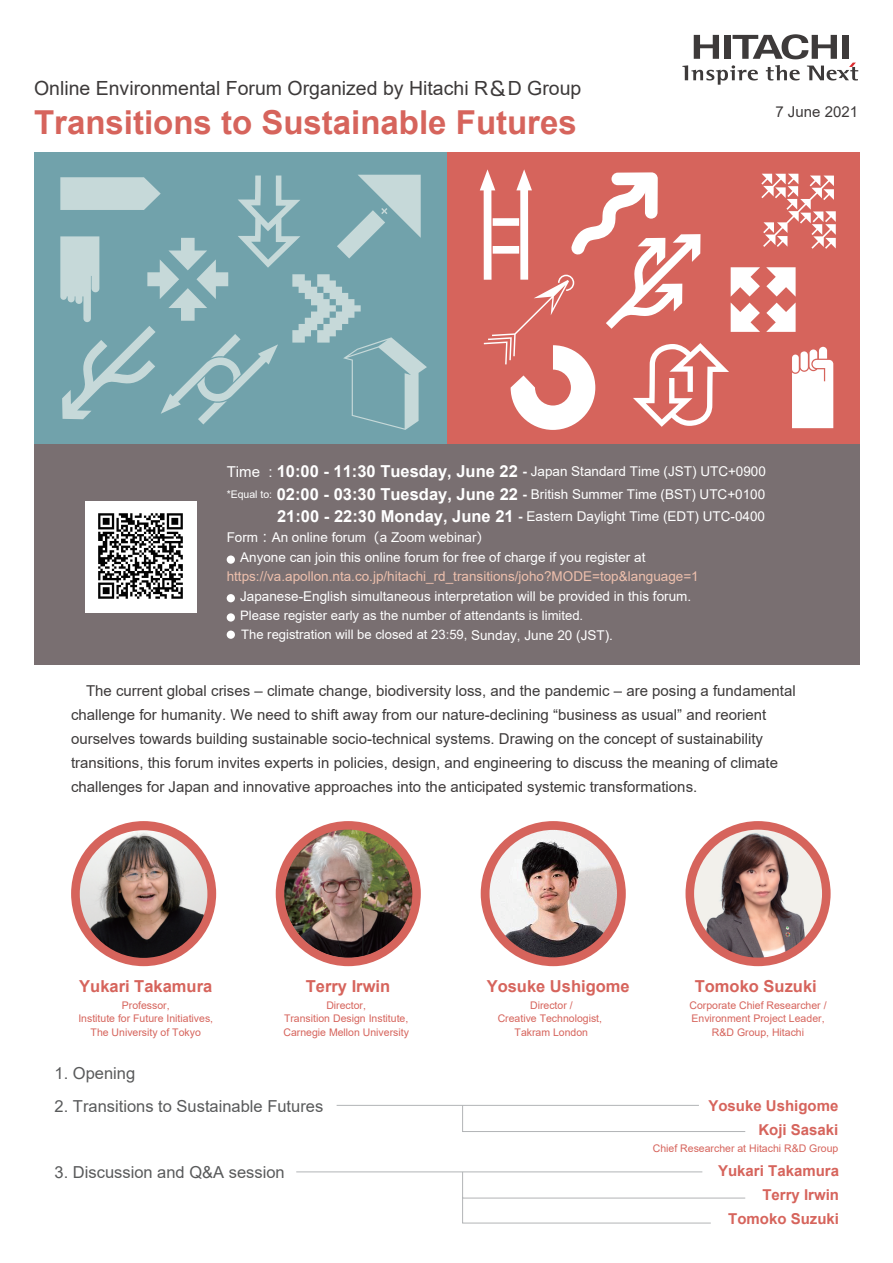
<style>
.page{position:relative;width:893px;height:1263px;background:#fff}
.page>*{position:absolute;margin:0;border:0;box-sizing:border-box;transform-origin:0 0}
.t1{font:700 33px "Arial";color:#d6645c}
.t2{font:19.5px "Arial";color:#3d3a3a}
.t3{font:16.5px "Arial";color:#595a5b}
.t4{font:700 16.5px "Arial";color:#d6645c}
.t5{font:15px/24px "Arial";color:#3d3a3a}
.t6{font:700 15px/24px "Arial";color:#d6645c;text-align:right}
.t7{font:13.5px/22.5px "Arial";color:#fff;text-align:right}
.t8{font:13.5px "Arial";color:#eec0ad}
.t9{font:13.05px/19.4px "Arial";color:#fff}
.t10{font:10.5px/13.5px "Arial";color:#d6645c;text-align:center}
.s1{font-family:"Shin Go Pro"}
.s2{font-size:15px}
.s3{font-weight:700;font-size:16.5px}
.s4{font-weight:700}
.s5{font-size:10.5px}
.s6{font-size:13.5px}
</style>
<div class="page">
<div style="left:34px;top:444px;width:825px;height:220px;background:#796f71"></div>
<div style="left:34px;top:153px;width:413px;height:291px;background:#71a2ab"></div>
<div style="left:447px;top:153px;width:412px;height:291px;background:#d6645c"></div>
<hr style="left:337px;top:1105px;width:362px;height:1px;background:#b2b4b6">
<svg style="left:462px;top:1104px;width:284px;height:28px"></svg>
<hr style="left:296px;top:1171px;width:406px;height:1px;background:#b2b4b6">
<svg style="left:462px;top:1171px;width:284px;height:53px"></svg>
<svg style="left:682px;top:34px;width:176px;height:51px"></svg>
<svg style="left:60px;top:175px;width:367px;height:255px"></svg>
<svg style="left:480px;top:169px;width:356px;height:261px"></svg>
<div style="left:227px;top:555px;width:8px;height:9px;background:#fff;border-radius:50%"></div>
<div style="left:227px;top:630px;width:8px;height:9px;background:#fff;border-radius:50%"></div>
<div style="left:227px;top:594px;width:8px;height:8px;background:#fff;border-radius:50%"></div>
<div style="left:227px;top:613px;width:8px;height:9px;background:#fff;border-radius:50%"></div>
<div style="left:71px;top:821px;width:145px;height:145px;background:#d6645c;border-radius:50%"></div>
<img style="left:80px;top:830px;width:127px;height:128px;border-radius:64px">
<div style="left:481px;top:821px;width:145px;height:145px;background:#d6645c;border-radius:50%"></div>
<img style="left:489px;top:830px;width:128px;height:127px;border-radius:64px">
<div style="left:685px;top:821px;width:146px;height:145px;background:#d6645c;border-radius:50%"></div>
<img style="left:694px;top:830px;width:128px;height:127px;border-radius:64px">
<div style="left:276px;top:821px;width:145px;height:145px;background:#d6645c;border-radius:50%"></div>
<svg style="left:284px;top:829px;width:128px;height:129px"></svg>
<img style="left:284px;top:829px;width:128px;height:129px;border-radius:64px">
<div style="left:85px;top:501px;width:111px;height:111px;background:#fff"></div>
<img style="left:98px;top:513px;width:85px;height:86px">
<h2 class="t2" style="left:34px;top:75px;width:549px">Online Environmental Forum Organized by Hitachi R<span class="s1">＆</span>D Group</h2>
<h1 class="t1" style="left:34px;top:99px;width:544px">Transitions to Sustainable Futures</h1>
<p class="t5" style="left:775px;top:100px;width:84px">7 June 2021</p>
<p class="t7" style="left:227px;top:460px;width:541px"><span class="s2">Time :</span> <span class="s3">10:00 - 11:30 Tuesday, June 22</span> <span class="s4">-</span> Japan Standard Time (JST) UTC+0900 <span class="s5">*Equal to:</span> <span class="s3">02:00 - 03:30 Tuesday, June 22</span> <span class="s4">-</span> British Summer Time (BST) UTC+0100<br><span class="s3">21:00 - 22:30 Monday, June 21</span> <span class="s4">-</span> Eastern Daylight Time (EDT) UTC-0400</p>
<p class="t7" style="left:240px;top:528px;width:407px;line-height:19.5px;text-align:left;text-indent:-14px">Form<span class="s1">：</span>An online forum<span class="s1">（</span>a Zoom webinar<span class="s1">）<br></span>Anyone can join this online forum for free of charge if you register at</p>
<p class="t8" style="left:227px;top:567px;width:474px">https://va.apollon.nta.co.jp/hitachi_rd_transitions/joho?MODE=top&amp;language=1</p>
<p class="t7" style="left:240px;top:585px;width:452px">Japanese-English simultaneous interpretation will be provided in this forum.</p>
<p class="t9" style="left:240px;top:606px;width:374px">Please register early as the number of attendants is limited.<br>The registration will be closed at 23:59, <span class="s6">Sunday, June 20 (JST).</span></p>
<p class="t5" style="left:71px;top:679px;width:726px;text-indent:15px">The current global crises – climate change, biodiversity loss, and the pandemic – are posing a fundamental challenge for humanity. We need to shift away from our nature-declining “business as usual” and reorient ourselves towards building sustainable socio-technical systems. Drawing on the concept of sustainability transitions, this forum invites experts in policies, design, and engineering to discuss the meaning of climate challenges for Japan and innovative approaches into the anticipated systemic transformations.</p>
<p class="t4" style="left:79px;top:974px;width:134px">Yukari Takamura</p>
<p class="t10" style="left:78px;top:998px;width:136px">Professor,<br>Institute for Future Initiatives,<br>The University of Tokyo</p>
<p class="t4" style="left:306px;top:974px;width:86px">Terry Irwin</p>
<p class="t10" style="left:283px;top:998px;width:127px">Director,<br>Transition Design Institute,<br>Carnegie Mellon University</p>
<p class="t3" style="left:55px;top:1061px;width:82px">1. Opening</p>
<p class="t3" style="left:55px;top:1094px;width:270px">2. Transitions to Sustainable Futures</p>
<p class="t3" style="left:55px;top:1160px;width:232px">3. Discussion and Q&amp;A session</p>
<p class="t4" style="left:487px;top:974px;width:145px">Yosuke Ushigome</p>
<p class="t10" style="left:498px;top:998px;width:106px">Director /<br>Creative Technologist,<br>Takram London</p>
<p class="t4" style="left:695px;top:974px;width:123px">Tomoko Suzuki</p>
<p class="t10" style="left:689px;top:998px;width:139px">Corporate Chief Researcher /<br>Environment Project Leader,<br>R&amp;D Group, Hitachi</p>
<p class="t6" style="left:708px;top:1094px;width:132px">Yosuke Ushigome<br>Koji Sasaki</p>
<p class="t10" style="left:653px;top:1142px;width:187px">Chief Researcher at Hitachi R&amp;D Group</p>
<p class="t6" style="left:718px;top:1159px;width:122px">Yukari Takamura<br>Terry Irwin<br>Tomoko Suzuki</p>
</div>
